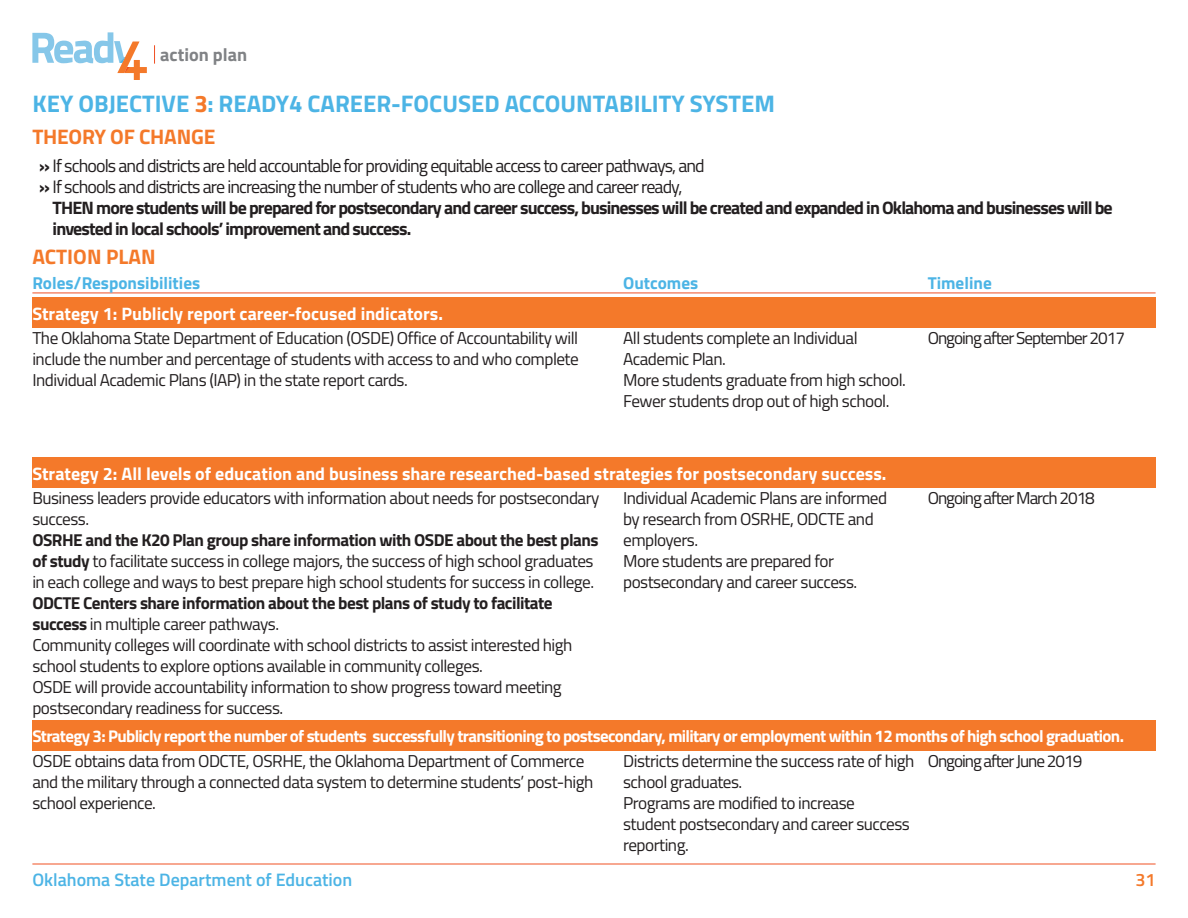
<style>
.page{position:relative;width:1188px;height:918px;background:#fff}
.page>*{position:absolute;margin:0;border:0;box-sizing:border-box;transform-origin:0 0}
.Key_Objective_Header{font:700 24px "Titillium";color:#4cb4e5}
.Key_Objective_Header-2{font:700 21px "Titillium";letter-spacing:-.01em;color:#f4792a}
.t1{font:700 18.3px "Titillium";color:#808285}
.Bullets{font:700 18px/21px "Titillium";letter-spacing:-.05em;color:#231f20}
.t2{font:18px "Titillium";letter-spacing:-.05em;color:#231f20}
.t3{font:700 18px "Titillium";color:#fff}
.t4{font:600 18px "Titillium";color:#4cb4e5}
.t5{font:600 18px "Titillium";color:#f4792a}
.t6{font:17.25px/21px "Titillium";letter-spacing:-.03em;color:#231f20}
.t7{font:700 17.25px/21px "Titillium";letter-spacing:-.03em;color:#231f20}
.t8{font:17.25px "Titillium";letter-spacing:-.06em;color:#231f20}
.t9{font:700 17.25px "Titillium";color:#4cb4e5}
.t10{font:700 16.95px "Titillium";letter-spacing:-.04em;color:#fff}
.s1{color:#f4792a}
.s2{font-weight:700}
.s3{font-weight:400}
</style>
<div class="page">
<hr style="left:32px;top:864px;width:1124px;height:1px;background:#f05023">
<svg style="left:154px;top:45px;width:1px;height:19px"></svg>
<svg style="left:32px;top:32px;width:115px;height:48px"></svg>
<hr style="left:32px;top:293px;width:1124px;height:1px;background:#f05023">
<div style="left:32px;top:297px;width:1124px;height:31px;background:#f4792a"></div>
<div style="left:32px;top:458px;width:1124px;height:30px;background:#f4792a"></div>
<div style="left:32px;top:720px;width:1124px;height:31px;background:#f4792a"></div>
<p class="t1" style="left:160px;top:41px;width:88px">action plan</p>
<p class="Key_Objective_Header" style="left:33px;top:85px;width:744px">KEY OBJECTIVE <span class="s1">3</span>: READY4 CAREER-FOCUSED ACCOUNTABILITY SYSTEM</p>
<p class="Key_Objective_Header-2" style="left:32px;top:121px;width:184px">THEORY OF CHANGE</p>
<p class="t2" style="left:39px;top:152px;width:667px"><span class="s2">»</span> If schools and districts are held accountable for providing equitable access to career pathways, and</p>
<p class="t2" style="left:39px;top:173px;width:645px"><span class="s2">»</span> If schools and districts are increasing the number of students who are college and career ready,</p>
<p class="Bullets" style="left:53px;top:196px;width:1062px">THEN more students will be prepared for postsecondary and career success, businesses will be created and expanded in Oklahoma and businesses will be invested in local schools’ improvement and success.</p>
<p class="Key_Objective_Header-2" style="left:32px;top:240px;width:125px">ACTION PLAN</p>
<p class="t9" style="left:623px;top:270px;width:77px">Outcomes</p>
<p class="t9" style="left:32px;top:270px;width:169px">Roles/Responsibilities</p>
<p class="t9" style="left:928px;top:270px;width:66px">Timeline</p>
<p class="t8" style="left:928px;top:325px;width:199px">Ongoing after September 2017</p>
<p class="t3" style="left:32px;top:300px;width:412px">Strategy 1: Publicly report career-focused indicators.</p>
<p class="t6" style="left:32px;top:327px;width:548px;text-align:justify">The Oklahoma State Department of Education (OSDE) Office of Accountability will include the number and percentage of students with access to and who complete Individual Academic Plans (IAP) in the state report cards.</p>
<p class="t6" style="left:623px;top:327px;width:236px">All students complete an Individual<br>Academic Plan.</p>
<p class="t6" style="left:623px;top:369px;width:284px">More students graduate from high school.</p>
<p class="t6" style="left:623px;top:390px;width:268px">Fewer students drop out of high school.</p>
<p class="t3" style="left:32px;top:460px;width:856px">Strategy 2: All levels of education and business share researched-based strategies for postsecondary success.</p>
<p class="t6" style="left:32px;top:487px;width:569px">Business leaders provide educators with information about needs for postsecondary success.</p>
<p class="t6" style="left:32px;top:529px;width:568px"><span class="s2">OSRHE and the K20 Plan group share information with OSDE about the best plans of study</span> to facilitate success in college majors, the success of high school graduates in each college and ways to best prepare high school students for success in college.</p>
<p class="t7" style="left:32px;top:592px;width:522px">ODCTE Centers share information about the best plans of study to facilitate success <span class="s3">in multiple career pathways.</span></p>
<p class="t6" style="left:32px;top:634px;width:542px">Community colleges will coordinate with school districts to assist interested high school students to explore options available in community colleges.</p>
<p class="t6" style="left:32px;top:676px;width:531px">OSDE will provide accountability information to show progress toward meeting postsecondary readiness for success.</p>
<p class="t6" style="left:623px;top:487px;width:266px">Individual Academic Plans are informed by research from OSRHE, ODCTE and employers.</p>
<p class="t6" style="left:623px;top:550px;width:236px">More students are prepared for postsecondary and career success.</p>
<p class="t8" style="left:928px;top:485px;width:169px">Ongoing after March 2018</p>
<p class="t10" style="left:32px;top:723px;width:1093px">Strategy 3: Publicly report the number of students successfully transitioning to postsecondary, military or employment within 12 months of high school graduation.</p>
<p class="t6" style="left:32px;top:750px;width:562px">OSDE obtains data from ODCTE, OSRHE, the Oklahoma Department of Commerce and the military through a connected data system to determine students’ post-high school experience.</p>
<p class="t6" style="left:623px;top:750px;width:293px">Districts determine the success rate of high school graduates.</p>
<p class="t6" style="left:623px;top:792px;width:288px">Programs are modified to increase student postsecondary and career success reporting.</p>
<p class="t8" style="left:928px;top:748px;width:156px">Ongoing after June 2019</p>
<p class="t4" style="left:32px;top:866px;width:321px">Oklahoma State Department of Education</p>
<p class="t5" style="left:1135px;top:866px;width:22px">31</p>
</div>
